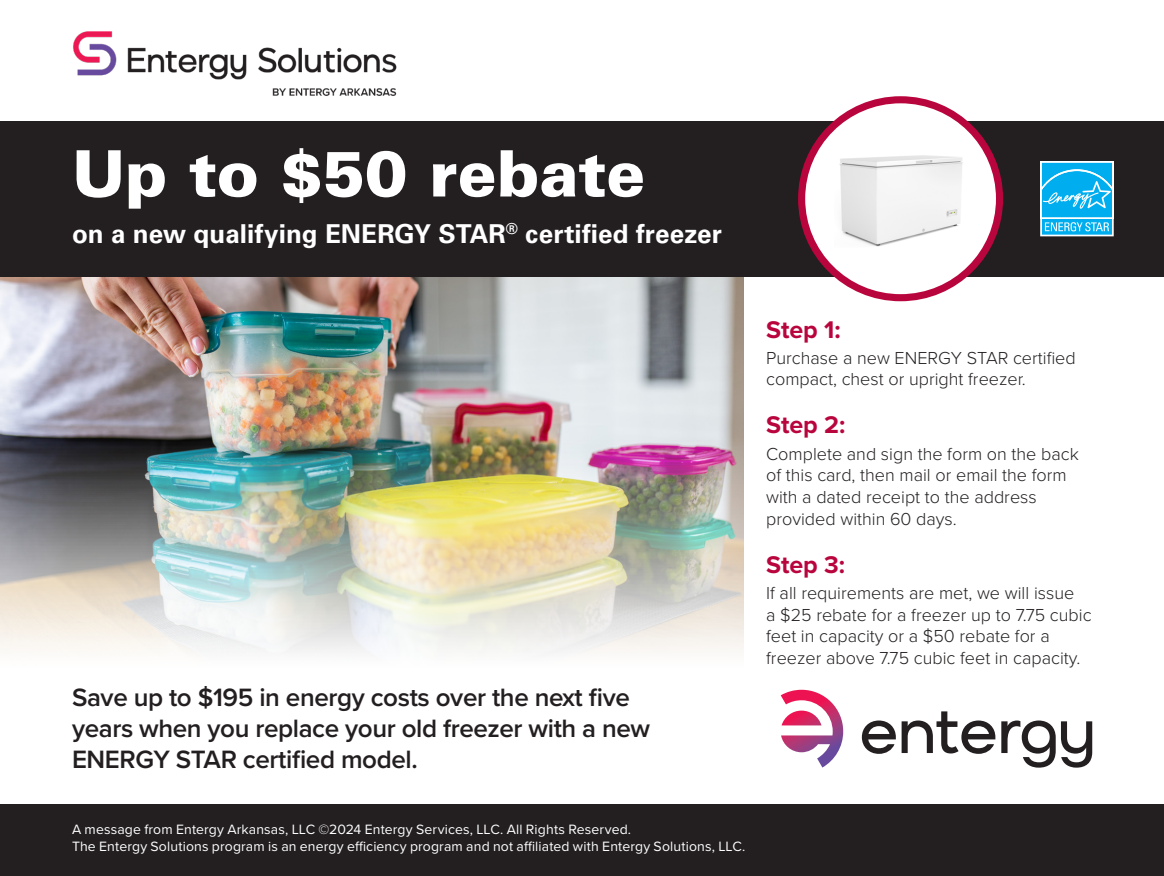
<style>
.page{position:relative;width:1164px;height:876px;background:#fff}
.page>*{position:absolute;margin:0;border:0;box-sizing:border-box;transform-origin:0 0}
.t1{font:900 64px "Univers LT Std";letter-spacing:-.005em;color:#fff}
.Body_2{font:600 26px/31.2px "Proxima Nova";letter-spacing:-.015em;color:#231f20}
.t2{font:700 26px "Univers LT Std";letter-spacing:.005em;color:#fff}
.t3{font:700 25px "Proxima Nova";letter-spacing:-.005em;color:#b9053d}
.Body{font:300 18px/21.6px "Proxima Nova";color:#231f20}
.Disclaimer{font:14px/16.8px "Proxima Nova";letter-spacing:.01em;color:#fff}
</style>
<div class="page">
<div style="left:0;top:804px;width:1164px;height:72px;background:#231f20"></div>
<img style="left:0;top:277px;width:744px;height:376px">
<div style="left:0;top:121px;width:1164px;height:156px;background:#231f20"></div>
<div style="left:801px;top:100px;width:198px;height:198px;background:#fff;border-radius:50%"></div>
<div style="left:798px;top:96px;width:205px;height:205px;border:7px solid #b9053d;border-radius:50%"></div>
<img style="left:839px;top:155px;width:124px;height:92px">
<img style="left:73px;top:31px;width:324px;height:65px">
<svg style="left:862px;top:711px;width:230px;height:56px"></svg>
<svg style="left:780px;top:689px;width:63px;height:78px"></svg>
<div style="left:1040px;top:161px;width:73px;height:58px;background:#d7f2fc"></div>
<svg style="left:1040px;top:163px;width:74px;height:74px"></svg>
<p class="t1" style="left:72px;top:133px;width:575px">Up to $50 rebate</p>
<p class="t2" style="left:72px;top:218px;width:651px">on a new qualifying ENERGY STAR<sup>®</sup> certified freezer</p>
<p class="Body_2" style="left:72px;top:682px;width:579px">Save up to $195 in energy costs over the next five years when you replace your old freezer with a new<br>ENERGY STAR certified model.</p>
<p class="t3" style="left:766px;top:314px;width:76px">Step 1:</p>
<p class="Body" style="left:766px;top:347px;width:311px">Purchase a new ENERGY STAR certified compact, chest or upright freezer.</p>
<p class="t3" style="left:766px;top:410px;width:81px">Step 2:</p>
<p class="Body" style="left:766px;top:443px;width:314px">Complete and sign the form on the back of this card, then mail or email the form with a dated receipt to the address provided within 60 days.</p>
<p class="t3" style="left:766px;top:549px;width:80px">Step 3:</p>
<p class="Body" style="left:766px;top:582px;width:327px">If all requirements are met, we will issue<br>a $25 rebate for a freezer up to 7.75 cubic feet in capacity or a $50 rebate for a freezer above 7.75 cubic feet in capacity.</p>
<p class="Disclaimer" style="left:72px;top:821px;width:675px">A message from Entergy Arkansas, LLC ©2024 Entergy Services, LLC. All Rights Reserved.<br>The Entergy Solutions program is an energy efficiency program and not affiliated with Entergy Solutions, LLC.</p>
</div>
